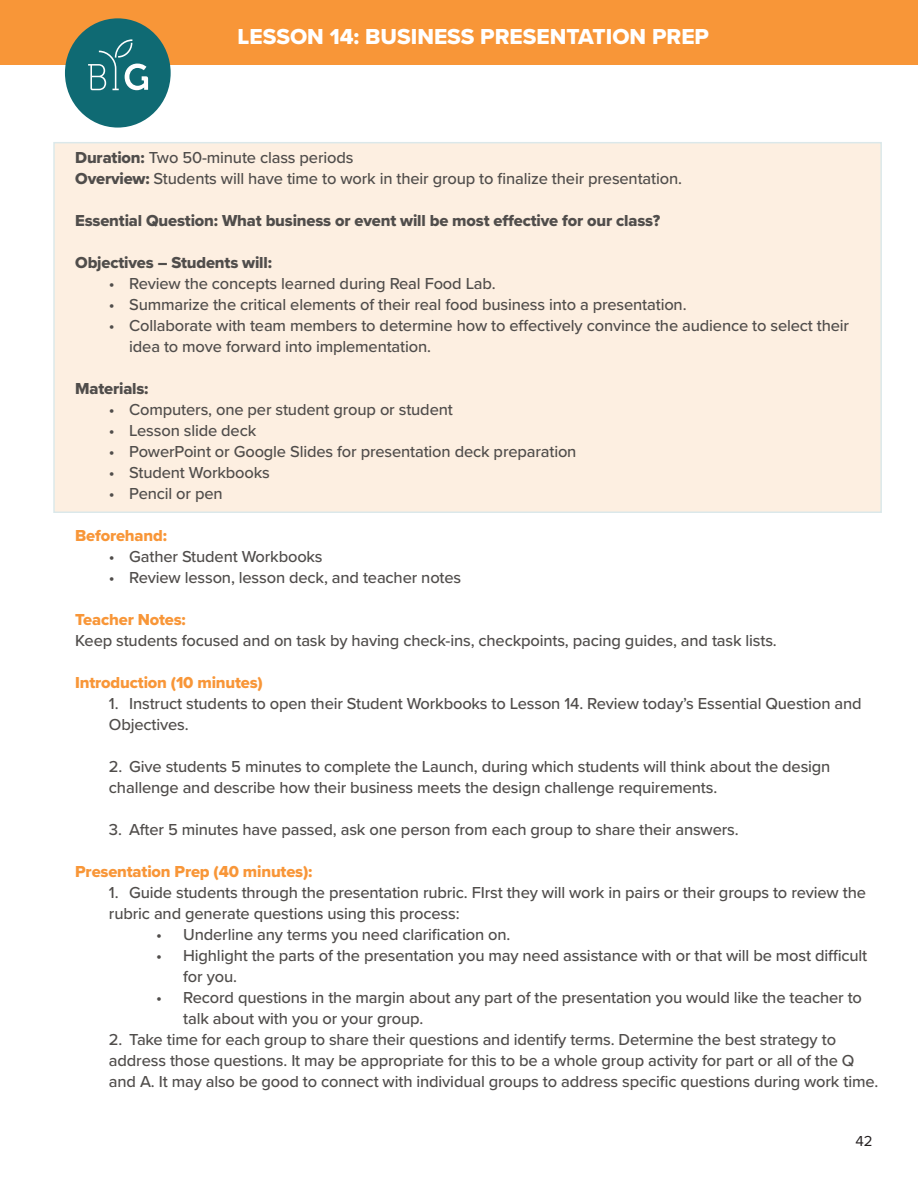
<style>
.page{position:relative;width:918px;height:1188px;background:#fff}
.page>*{position:absolute;margin:0;border:0;box-sizing:border-box;transform-origin:0 0}
.t1{font:22.5px "Proxima Nova Extrabld";color:#fff}
.t2{font:500 16.5px/21px "Proxima Nova";letter-spacing:-.01em;color:#504d4b}
.t3{font:16.5px "Proxima Nova Extrabld";letter-spacing:-.01em;color:#504d4b}
.t4{font:16.5px "Proxima Nova Extrabld";letter-spacing:-.01em;color:#f89638}
.t5{font:15px "Proxima Nova";color:#231f20}
.s1{font-family:"Proxima Nova Extrabld";font-weight:400}
</style>
<div class="page">
<div style="left:53px;top:142px;width:829px;height:371px;background:#fdefe1"></div>
<div style="left:0;top:0;width:918px;height:64px;background:#f89638"></div>
<div style="left:65px;top:18px;width:106px;height:110px;background:#0f6a73;border-radius:50%"></div>
<svg style="left:88px;top:39px;width:60px;height:51px"></svg>
<p class="t1" style="left:238px;top:19px;width:473px">LESSON 14: BUSINESS PRESENTATION PREP</p>
<p class="t2" style="left:75px;top:146px;width:280px"><span class="s1">Duration:</span> Two 50-minute class periods</p>
<p class="t2" style="left:75px;top:167px;width:608px"><span class="s1">Overview:</span> Students will have time to work in their group to finalize their presentation.</p>
<p class="t3" style="left:75px;top:208px;width:587px">Essential Question: What business or event will be most effective for our class?</p>
<p class="t3" style="left:75px;top:250px;width:198px">Objectives – Students will:</p>
<p class="t2" style="left:109px;top:272px;width:388px">• Review the concepts learned during Real Food Lab.</p>
<p class="t2" style="left:109px;top:293px;width:579px">• Summarize the critical elements of their real food business into a presentation.</p>
<p class="t2" style="left:129px;top:314px;width:721px;text-indent:-20px">• Collaborate with team members to determine how to effectively convince the audience to select their idea to move forward into implementation.</p>
<p class="t3" style="left:75px;top:376px;width:75px">Materials:</p>
<p class="t2" style="left:109px;top:398px;width:345px">• Computers, one per student group or student</p>
<p class="t2" style="left:109px;top:419px;width:149px">• Lesson slide deck</p>
<p class="t2" style="left:109px;top:440px;width:469px">• PowerPoint or Google Slides for presentation deck preparation</p>
<p class="t2" style="left:109px;top:461px;width:162px">• Student Workbooks</p>
<p class="t2" style="left:109px;top:482px;width:115px">• Pencil or pen</p>
<p class="t4" style="left:75px;top:523px;width:93px">Beforehand:</p>
<p class="t2" style="left:109px;top:545px;width:215px">• Gather Student Workbooks</p>
<p class="t2" style="left:109px;top:566px;width:354px">• Review lesson, lesson deck, and teacher notes</p>
<p class="t4" style="left:75px;top:607px;width:112px">Teacher Notes:</p>
<p class="t2" style="left:75px;top:629px;width:703px">Keep students focused and on task by having check-ins, checkpoints, pacing guides, and task lists.</p>
<p class="t4" style="left:75px;top:670px;width:189px">Introduction (10 minutes)</p>
<p class="t2" style="left:109px;top:692px;width:754px">1. Instruct students to open their Student Workbooks to Lesson 14. Review today’s Essential Question and<br>Objectives.</p>
<p class="t2" style="left:109px;top:755px;width:723px">2. Give students 5 minutes to complete the Launch, during which students will think about the design challenge and describe how their business meets the design challenge requirements.</p>
<p class="t2" style="left:109px;top:818px;width:631px">3. After 5 minutes have passed, ask one person from each group to share their answers.</p>
<p class="t4" style="left:75px;top:859px;width:239px">Presentation Prep (40 minutes):</p>
<p class="t2" style="left:109px;top:881px;width:759px">1. Guide students through the presentation rubric. FIrst they will work in pairs or their groups to review the rubric and generate questions using this process:</p>
<p class="t2" style="left:156px;top:923px;width:356px">• Underline any terms you need clarification on.</p>
<p class="t2" style="left:183px;top:944px;width:686px;text-indent:-27px">• Highlight the parts of the presentation you may need assistance with or that will be most difficult for you.</p>
<p class="t2" style="left:183px;top:986px;width:680px;text-indent:-27px">• Record questions in the margin about any part of the presentation you would like the teacher to talk about with you or your group.</p>
<p class="t2" style="left:109px;top:1028px;width:771px">2. Take time for each group to share their questions and identify terms. Determine the best strategy to address those questions. It may be appropriate for this to be a whole group activity for part or all of the Q and A. It may also be good to connect with individual groups to address specific questions during work time.</p>
<p class="t5" style="left:855px;top:1130px;width:19px">42</p>
</div>
